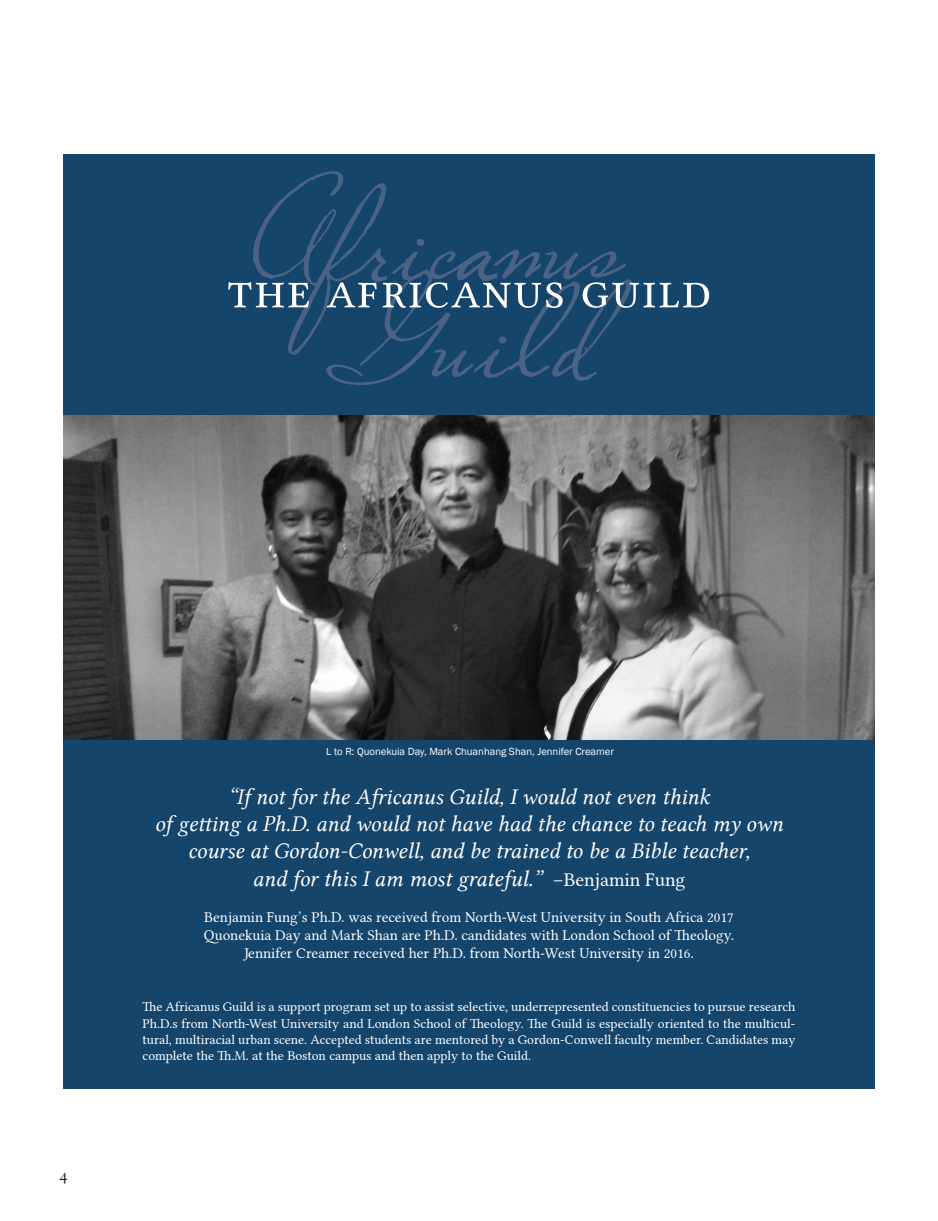
<style>
.page{position:relative;width:938px;height:1221px;background:#fff}
.page>*{position:absolute;margin:0;border:0;box-sizing:border-box;transform-origin:0 0}
.t1{font:53.02px "Lin Libertine OC";letter-spacing:.025em;color:#fff}
.t2{font:22.75px/27.3px "Lin Libertine OI";color:#fff;text-align:center}
.t3{font:17.5px "Sabon MTSC Os F";color:#231f20}
.t4{font:15.22px/18.2px "Lin Libertine O";color:#fff;text-align:center}
.t5{font:13.65px/16.3px "Lin Libertine O";color:#fff;text-align:justify}
.t6{font:10.67px "Franklin Gothic";color:#fff}
.s1{font-family:"Lin Libertine O";font-size:19.78px}
</style>
<div class="page">
<div style="left:64px;top:154px;width:810px;height:935px;background:#15456b"></div>
<svg style="left:326px;top:279px;width:306px;height:106px"></svg>
<svg style="left:253px;top:171px;width:372px;height:184px"></svg>
<img style="left:63px;top:416px;width:811px;height:324px">
<p class="t1" style="left:227px;top:260px;width:486px">the africanus guild</p>
<p class="t3" style="left:59px;top:1164px;width:10px">4</p>
<p class="t6" style="left:326px;top:745px;width:289px">L to R: Quonekuia Day, Mark Chuanhang Shan, Jennifer Creamer</p>
<p class="t2" style="left:155px;top:784px;width:630px">“If not for the Africanus Guild, I would not even think<br>of getting a Ph.D. and would not have had the chance to teach my own course at Gordon-Conwell, and be trained to be a Bible teacher,<br>and for this I am most grateful.” <span class="s1">–Benjamin Fung</span></p>
<p class="t4" style="left:204px;top:908px;width:532px">Benjamin Fung’s Ph.D. was received from North-West University in South Africa 2017<br>Quonekuia Day and Mark Shan are Ph.D. candidates with London School of Theology.<br>Jennifer Creamer received her Ph.D. from North-West University in 2016.</p>
<p class="t5" style="left:143px;top:999px;width:654px">The Africanus Guild is a support program set up to assist selective, underrepresented constituencies to pursue research Ph.D.s from North-West University and London School of Theology. The Guild is especially oriented to the multicul&shy;tural, multiracial urban scene. Accepted students are mentored by a Gordon-Conwell faculty member. Candidates may complete the Th.M. at the Boston campus and then apply to the Guild.</p>
</div>
